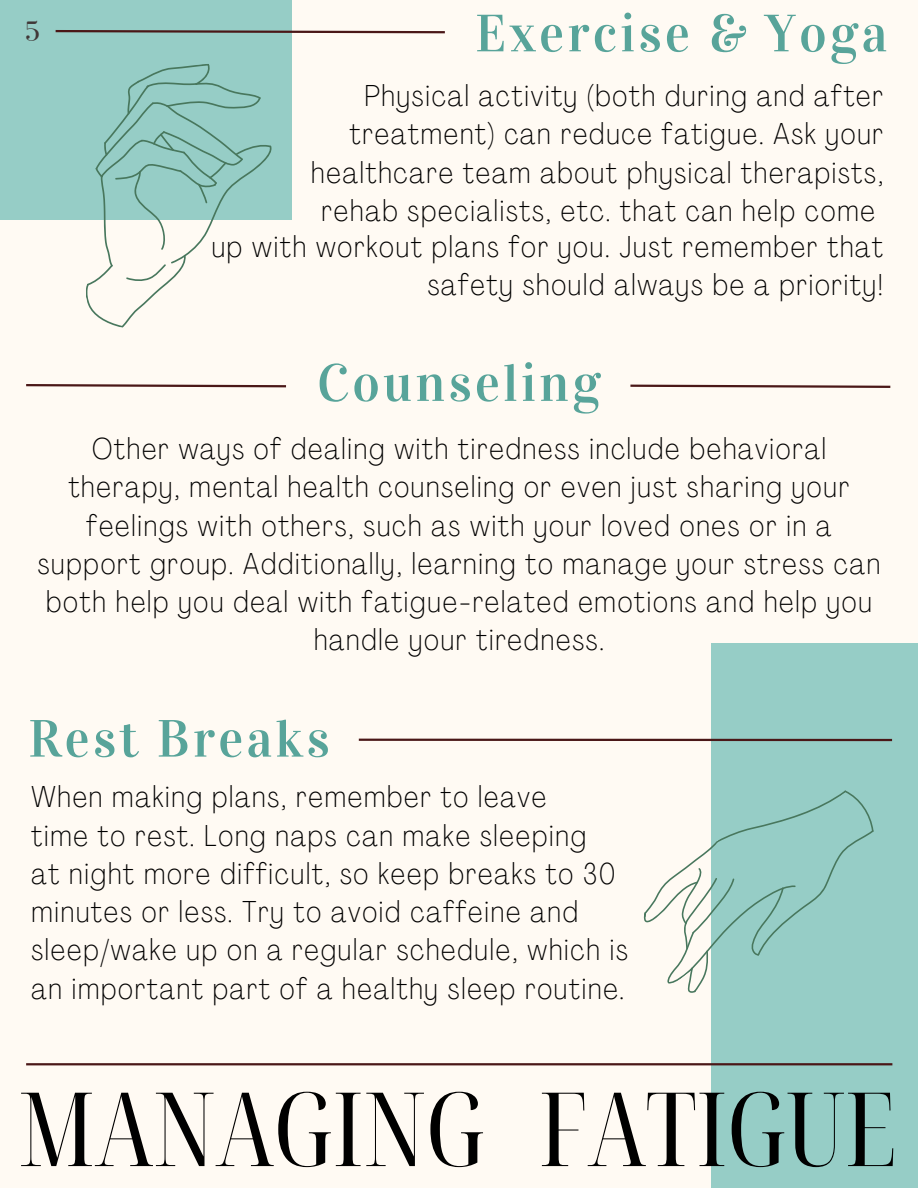
<style>
.page{position:relative;width:918px;height:1188px;background:#fffaf3}
.page>*{position:absolute;margin:0;border:0;box-sizing:border-box;transform-origin:0 0}
.t1{font:extra-condensed 102.75px "Noto Serif Display";color:#000}
.t2{font:52.5px "Vidaloka";letter-spacing:.06em;color:#58a49a}
.t3{font:100 condensed 30px/38.2px "Agrandir";letter-spacing:.06em;color:#000;text-align:right}
.t4{font:28.8px "Bodoni FLF";color:#403737}
</style>
<div class="page">
<div style="left:712px;top:643px;width:206px;height:545px;background:#96cdc6"></div>
<div style="left:0;top:0;width:292px;height:220px;background:#96cdc6"></div>
<svg style="left:86px;top:64px;width:186px;height:264px"></svg>
<hr style="left:26px;top:1063px;width:866px;height:2px;background:#4a1717">
<hr style="left:359px;top:739px;width:533px;height:2px;background:#4a1717">
<svg style="left:26px;top:384px;width:260px;height:4px"></svg>
<svg style="left:643px;top:761px;width:231px;height:234px"></svg>
<svg style="left:55px;top:30px;width:390px;height:4px"></svg>
<svg style="left:630px;top:384px;width:261px;height:4px"></svg>
<p class="t4" style="left:24px;top:14px;width:17px">5</p>
<p class="t2" style="left:475px;top:2px;width:414px">Exercise &amp; Yoga</p>
<p class="t3" style="left:311px;top:79px;width:573px">Physical activity (both during and after treatment) can reduce fatigue. Ask your healthcare team about physical therapists, rehab specialists, etc. that can help come</p>
<p class="t3" style="left:212px;top:230px;width:673px">up with workout plans for you. Just remember that safety should always be a priority!</p>
<p class="t2" style="left:317px;top:352px;width:285px">Counseling</p>
<p class="t3" style="left:38px;top:433px;width:844px;text-align:center">Other ways of dealing with tiredness include behavioral therapy, mental health counseling or even just sharing your feelings with others, such as with your loved ones or in a support group. Additionally, learning to manage your stress can both help you deal with fatigue-related emotions and help you handle your tiredness.</p>
<p class="t2" style="left:28px;top:707px;width:303px">Rest Breaks</p>
<p class="t3" style="left:31px;top:781px;width:556px;text-align:left">When making plans, remember to leave time to rest. Long naps can make sleeping</p>
<p class="t3" style="left:31px;top:857px;width:598px;text-align:left">at night more difficult, so keep breaks to 30 minutes or less. Try to avoid caffeine and sleep/wake up on a regular schedule, which is an important part of a healthy sleep routine.</p>
<p class="t1" style="left:18px;top:1056px;width:880px">MANAGING FATIGUE</p>
</div>
